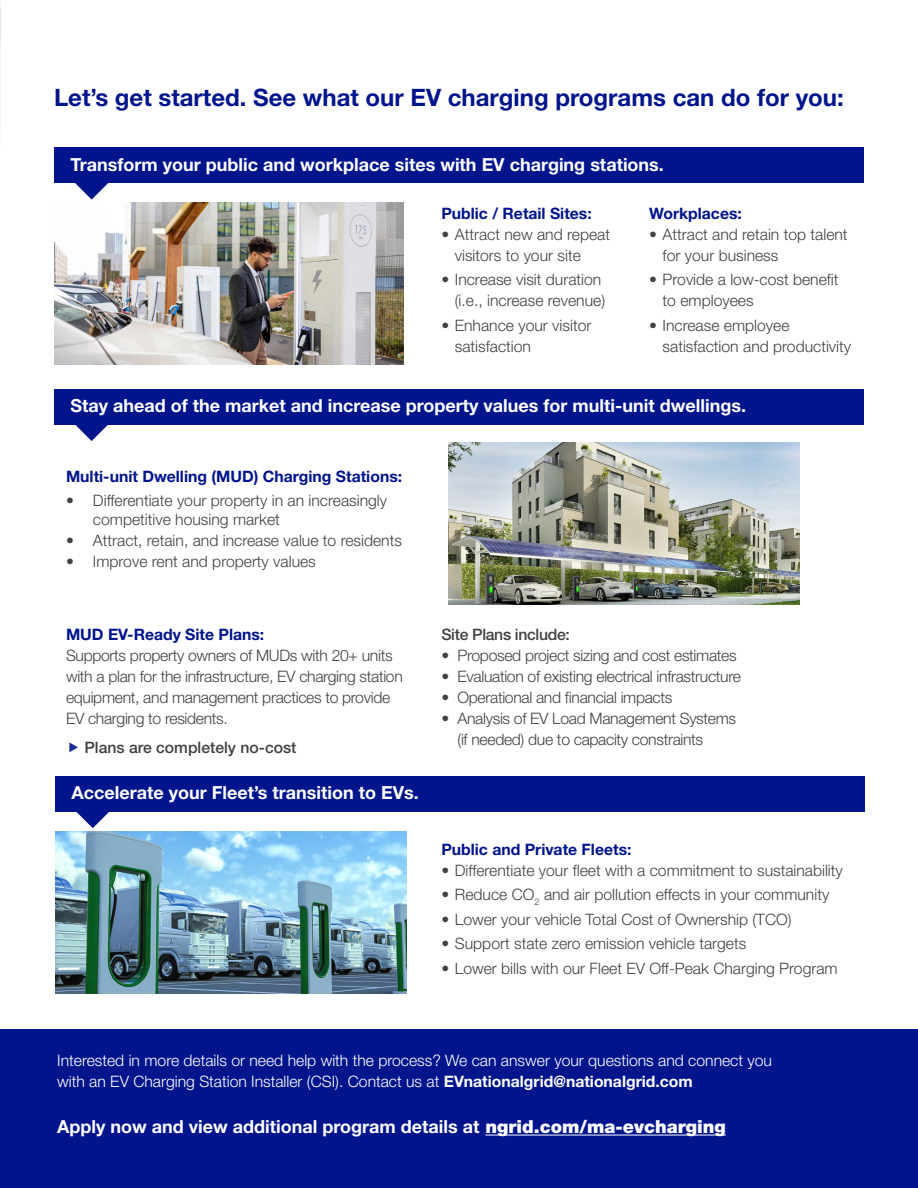
<style>
.page{position:relative;width:918px;height:1188px;background:#fff}
.page>*{position:absolute;margin:0;border:0;box-sizing:border-box;transform-origin:0 0}
.t1{font:700 24px "Helvetica Neue LT Std";color:#00148c}
.t2{font:700 18px "Helvetica Neue LT Std";color:#fff}
.t3{font:300 15.75px/21px "Helvetica Neue LT Std";color:#414042}
.t4{font:300 15.75px/21px "Helvetica Neue LT Std";letter-spacing:-.02em;color:#414042}
.t5{font:300 15.75px/21px "Helvetica Neue LT Std";color:#fff}
.t6{font:700 15.75px "Helvetica Neue LT Std";color:#00148c}
.t7{font:500 15.75px "Helvetica Neue LT Std";color:#414042}
.t8{font:500 15.75px "Helvetica Neue LT Std";letter-spacing:-.02em;color:#414042}
.s1{font-weight:700}
.s2{font-weight:900}
</style>
<div class="page">
<div style="left:54px;top:389px;width:810px;height:35px;background:#00148c"></div>
<div style="left:54px;top:148px;width:810px;height:35px;background:#00148c"></div>
<div style="left:55px;top:777px;width:810px;height:35px;background:#00148c"></div>
<svg style="left:68px;top:424px;width:48px;height:17px"></svg>
<svg style="left:75px;top:183px;width:33px;height:17px"></svg>
<svg style="left:76px;top:812px;width:33px;height:16px"></svg>
<div style="left:0;top:1162px;width:918px;height:26px;background:#00148c"></div>
<img style="left:448px;top:442px;width:352px;height:162px">
<img style="left:54px;top:202px;width:350px;height:162px">
<img style="left:55px;top:831px;width:351px;height:162px">
<div style="left:0;top:1029px;width:918px;height:135px;background:#00148c"></div>
<hr style="left:485px;top:1135px;width:241px;height:1px;background:#fff">
<img style="left:0;top:3px;width:1px;height:111px">
<h1 class="t1" style="left:54px;top:82px;width:791px">Let’s get started. See what our EV charging programs can do for you:</h1>
<p class="t2" style="left:70px;top:153px;width:595px">Transform your public and workplace sites with EV charging stations.</p>
<p class="t6" style="left:441px;top:203px;width:152px">Public / Retail Sites:</p>
<p class="t3" style="left:455px;top:223px;width:157px;text-indent:-13px">• Attract new and repeat visitors to your site</p>
<p class="t3" style="left:441px;top:269px;width:165px;text-align:right">• Increase visit duration (i.e., increase revenue)</p>
<p class="t3" style="left:455px;top:314px;width:138px;text-indent:-13px">• Enhance your visitor satisfaction</p>
<p class="t6" style="left:649px;top:203px;width:94px">Workplaces:</p>
<p class="t3" style="left:663px;top:223px;width:186px;text-indent:-13px">• Attract and retain top talent for your business</p>
<p class="t3" style="left:663px;top:269px;width:177px;text-indent:-13px">• Provide a low-cost benefit to employees</p>
<p class="t3" style="left:663px;top:314px;width:190px;text-indent:-13px">• Increase employee satisfaction and productivity</p>
<p class="t2" style="left:70px;top:395px;width:677px">Stay ahead of the market and increase property values for multi-unit dwellings.</p>
<p class="t6" style="left:66px;top:467px;width:338px">Multi-unit Dwelling (MUD) Charging Stations:</p>
<p class="t3" style="left:93px;top:491px;width:296px;line-height:18.9px;text-indent:-27px">• Differentiate your property in an increasingly competitive housing market</p>
<p class="t3" style="left:66px;top:529px;width:337px">• Attract, retain, and increase value to residents</p>
<p class="t3" style="left:66px;top:550px;width:251px">• Improve rent and property values</p>
<p class="t6" style="left:66px;top:625px;width:200px">MUD EV-Ready Site Plans:</p>
<p class="t4" style="left:66px;top:645px;width:338px">Supports property owners of MUDs with 20+ units with a plan for the infrastructure, EV charging station equipment, and management practices to provide EV charging to residents.</p>
<p class="t7" style="left:84px;top:738px;width:214px">Plans are completely no-cost</p>
<p class="t2" style="left:72px;top:782px;width:349px">Accelerate your Fleet’s transition to EVs.</p>
<p class="t8" style="left:441px;top:625px;width:130px">Site Plans include:</p>
<p class="t4" style="left:441px;top:645px;width:297px">• Proposed project sizing and cost estimates</p>
<p class="t4" style="left:441px;top:666px;width:301px">• Evaluation of existing electrical infrastructure</p>
<p class="t4" style="left:441px;top:687px;width:233px">• Operational and financial impacts</p>
<p class="t4" style="left:458px;top:708px;width:280px;text-indent:-16px">• Analysis of EV Load Management Systems (if needed) due to capacity constraints</p>
<p class="t6" style="left:441px;top:839px;width:192px">Public and Private Fleets:</p>
<p class="t3" style="left:441px;top:859px;width:403px">• Differentiate your fleet with a commitment to sustainability</p>
<p class="t3" style="left:441px;top:884px;width:389px">• Reduce CO<sub>2</sub> and air pollution effects in your community</p>
<p class="t3" style="left:441px;top:908px;width:352px">• Lower your vehicle Total Cost of Ownership (TCO)</p>
<p class="t3" style="left:441px;top:933px;width:306px">• Support state zero emission vehicle targets</p>
<p class="t3" style="left:441px;top:957px;width:398px">• Lower bills with our Fleet EV Off-Peak Charging Program</p>
<p class="t5" style="left:57px;top:1049px;width:716px">Interested in more details or need help with the process? We can answer your questions and connect you with an EV Charging Station Installer (CSI). Contact us at <span class="s1">EVnationalgrid@nationalgrid.com</span></p>
<p class="t2" style="left:57px;top:1116px;width:670px">Apply now and view additional program details at <span class="s2">ngrid.com/ma-evcharging</span></p>
</div>
